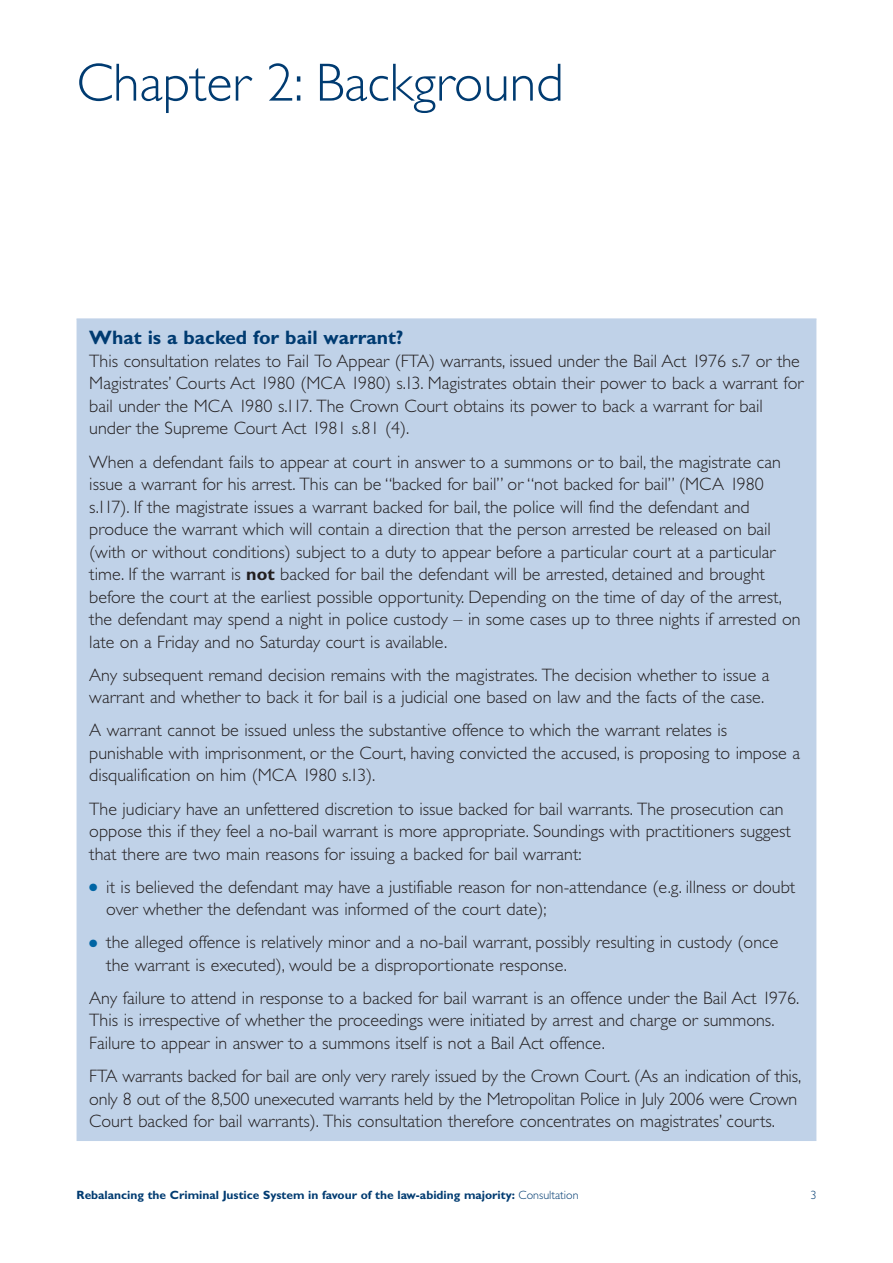
<style>
.page{position:relative;width:893px;height:1263px;background:#fff}
.page>*{position:absolute;margin:0;border:0;box-sizing:border-box;transform-origin:0 0}
.t1{font:300 54px "Gill Sans";color:#003b71}
.t2{font:700 19.5px "Gill Sans";color:#003b71}
.t3{font:300 18px/22.5px "Gill Sans";color:#231f20}
.t4{font:700 12px "Gill Sans";color:#003b71}
.t5{font:300 12px "Gill Sans";color:#003b71}
.s1{font-weight:700}
.s2{color:#0065a4}
.s3{font-weight:300}
</style>
<div class="page">
<div style="left:77px;top:319px;width:739px;height:822px;background:#c0d2e8"></div>
<h1 class="t1" style="left:77px;top:62px;width:489px">Chapter 2: Background</h1>
<p class="t2" style="left:89px;top:330px;width:316px">What is a backed for bail warrant?</p>
<p class="t3" style="left:89px;top:351px;width:716px">This consultation relates to Fail To Appear (FTA) warrants, issued under the Bail Act 1976 s.7 or the Magistrates’ Courts Act 1980 (MCA 1980) s.13. Magistrates obtain their power to back a warrant for bail under the MCA 1980 s.117. The Crown Court obtains its power to back a warrant for bail under the Supreme Court Act 1981 s.81 (4).</p>
<p class="t3" style="left:89px;top:452px;width:713px">When a defendant fails to appear at court in answer to a summons or to bail, the magistrate can issue a warrant for his arrest. This can be “backed for bail” or “not backed for bail” (MCA 1980 s.117). If the magistrate issues a warrant backed for bail, the police will find the defendant and produce the warrant which will contain a direction that the person arrested be released on bail (with or without conditions) subject to a duty to appear before a particular court at a particular time. If the warrant is <span class="s1">not</span> backed for bail the defendant will be arrested, detained and brought before the court at the earliest possible opportunity. Depending on the time of day of the arrest, the defendant may spend a night in police custody – in some cases up to three nights if arrested on late on a Friday and no Saturday court is available.</p>
<p class="t3" style="left:89px;top:665px;width:682px">Any subsequent remand decision remains with the magistrates. The decision whether to issue a warrant and whether to back it for bail is a judicial one based on law and the facts of the case.</p>
<p class="t3" style="left:89px;top:721px;width:712px">A warrant cannot be issued unless the substantive offence to which the warrant relates is punishable with imprisonment, or the Court, having convicted the accused, is proposing to impose a disqualification on him (MCA 1980 s.13).</p>
<p class="t3" style="left:89px;top:799px;width:703px">The judiciary have an unfettered discretion to issue backed for bail warrants. The prosecution can oppose this if they feel a no-bail warrant is more appropriate. Soundings with practitioners suggest that there are two main reasons for issuing a backed for bail warrant:</p>
<p class="t3" style="left:106px;top:877px;width:691px;text-indent:-17px"><span class="s2">●</span> it is believed the defendant may have a justifiable reason for non-attendance (e.g. illness or doubt over whether the defendant was informed of the court date);</p>
<p class="t3" style="left:106px;top:933px;width:673px;text-indent:-17px"><span class="s2">●</span> the alleged offence is relatively minor and a no-bail warrant, possibly resulting in custody (once the warrant is executed), would be a disproportionate response.</p>
<p class="t3" style="left:89px;top:988px;width:712px">Any failure to attend in response to a backed for bail warrant is an offence under the Bail Act 1976.<br>This is irrespective of whether the proceedings were initiated by arrest and charge or summons.<br>Failure to appear in answer to a summons itself is not a Bail Act offence.</p>
<p class="t3" style="left:89px;top:1066px;width:713px">FTA warrants backed for bail are only very rarely issued by the Crown Court. (As an indication of this, only 8 out of the 8,500 unexecuted warrants held by the Metropolitan Police in July 2006 were Crown<br>Court backed for bail warrants). This consultation therefore concentrates on magistrates’ courts.</p>
<p class="t4" style="left:77px;top:1191px;width:503px">Rebalancing the Criminal Justice System in favour of the law-abiding majority: <span class="s3">Consultation</span></p>
<p class="t5" style="left:810px;top:1191px;width:7px">3</p>
</div>
